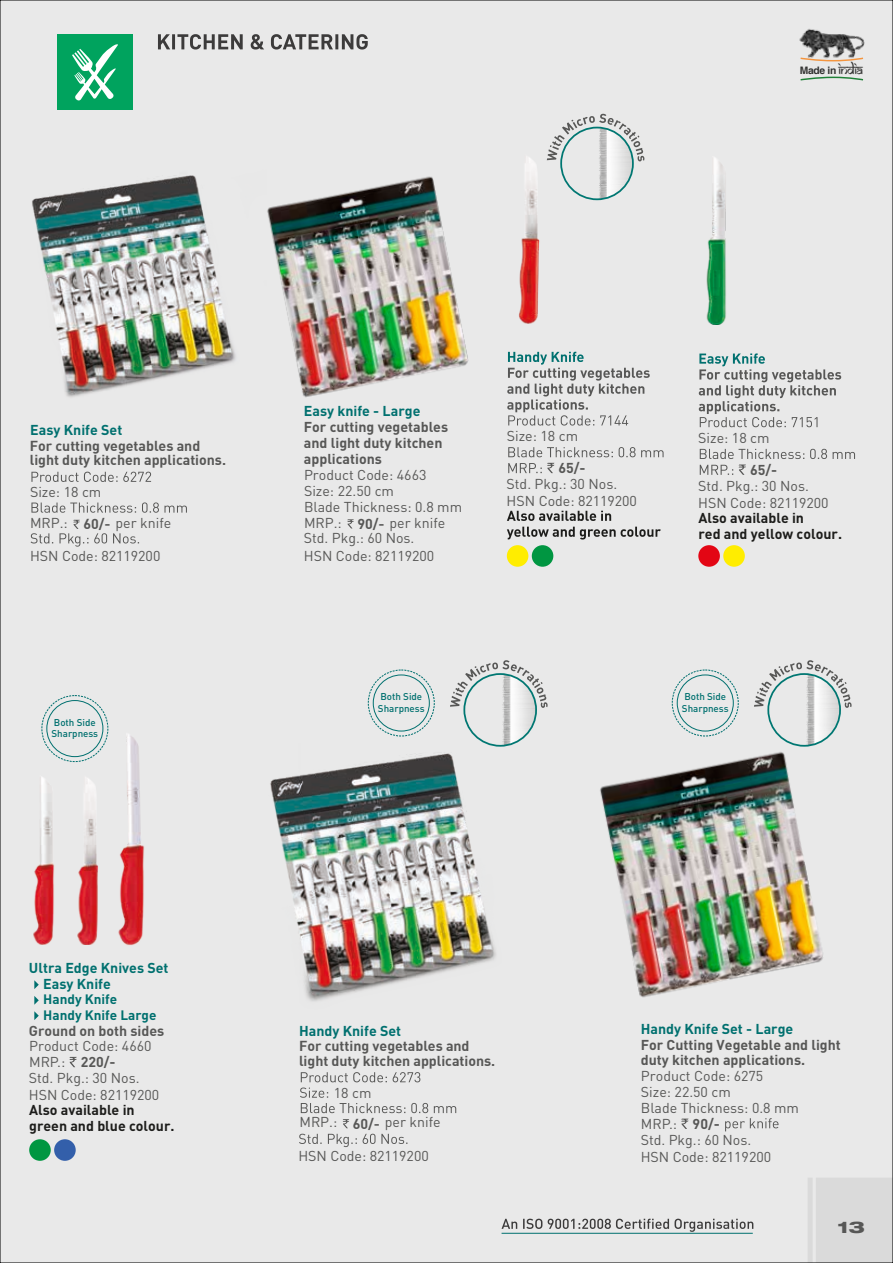
<style>
.page{position:relative;width:893px;height:1263px;background:#e9e9e9}
.page>*{position:absolute;margin:0;border:0;box-sizing:border-box;transform-origin:0 0}
.t1{font:800 expanded 16.2px "Helvetica Neue LT Std";color:#575756;scale:1.15 1}
.t2{font:14.25px/17px "DIN Pro";color:#575756}
.t3{font:14.25px/15.9px "DIN Pro";color:#575756}
.t4{font:700 14.25px/14.2px "DIN";color:#575756}
.t5{font:700 14.25px/15.8px "DIN Pro";color:#575756}
.t6{font:700 14.25px "DIN Pro";color:#00706f}
.t7{font:700 14.25px/15.8px "DIN Pro";color:#1d1d1b}
.t8{font:700 14.1px "DIN Pro";color:#00706f}
.t9{font:14.1px "DIN Pro";color:#575756}
.t10{font:700 13.5px/15.5px "DIN Pro";color:#00706f}
.t11{font:700 10.35px "Helvetica";letter-spacing:-.03em;color:#323231}
.t12{font:500 9.75px/11.7px "DIN Pro";color:#00706f}
.s1{font-family:"Samarkan Normal";font-weight:400;font-size:13.5px}
.s2{font-family:"DIN";font-weight:700}
.s3{font-style:inherit}
.s4{font-weight:700}
</style>
<div class="page">
<div style="left:808px;top:1178px;width:83px;height:83px;background:#dadada"></div>
<img style="left:600px;top:728px;width:223px;height:270px">
<img style="left:32px;top:175px;width:204px;height:222px">
<img style="left:270px;top:726px;width:237px;height:275px">
<img style="left:33px;top:777px;width:21px;height:167px">
<img style="left:118px;top:734px;width:26px;height:211px">
<img style="left:77px;top:777px;width:21px;height:167px">
<img style="left:706px;top:157px;width:20px;height:168px">
<img style="left:518px;top:157px;width:22px;height:166px">
<img style="left:267px;top:176px;width:202px;height:222px">
<svg style="left:507px;top:352px;width:143px;height:74px"></svg>
<svg style="left:508px;top:447px;width:156px;height:26px"></svg>
<svg style="left:699px;top:353px;width:142px;height:74px"></svg>
<svg style="left:700px;top:449px;width:155px;height:26px"></svg>
<svg style="left:507px;top:511px;width:154px;height:28px"></svg>
<div style="left:507px;top:545px;width:21px;height:22px;background:#ffed00;border-radius:50%"></div>
<div style="left:532px;top:545px;width:21px;height:22px;background:#009641;border-radius:50%"></div>
<div style="left:698px;top:545px;width:22px;height:22px;background:#e30614;border-radius:50%"></div>
<div style="left:723px;top:545px;width:22px;height:22px;background:#ffed00;border-radius:50%"></div>
<svg style="left:300px;top:1072px;width:156px;height:41px"></svg>
<svg style="left:31px;top:472px;width:120px;height:10px"></svg>
<svg style="left:31px;top:502px;width:105px;height:11px"></svg>
<svg style="left:142px;top:502px;width:45px;height:11px"></svg>
<svg style="left:343px;top:1119px;width:6px;height:9px"></svg>
<svg style="left:681px;top:1118px;width:7px;height:11px"></svg>
<svg style="left:725px;top:1118px;width:53px;height:13px"></svg>
<svg style="left:299px;top:1134px;width:108px;height:13px"></svg>
<svg style="left:69px;top:1057px;width:8px;height:10px"></svg>
<div style="left:29px;top:1139px;width:22px;height:22px;background:#009641;border-radius:50%"></div>
<div style="left:54px;top:1139px;width:22px;height:22px;background:#335faa;border-radius:50%"></div>
<svg style="left:34px;top:980px;width:5px;height:9px"></svg>
<svg style="left:34px;top:996px;width:5px;height:9px"></svg>
<svg style="left:34px;top:1011px;width:5px;height:9px"></svg>
<img style="left:472px;top:708px;width:64px;height:38px">
<div style="left:463px;top:673px;width:74px;height:74px;border:2px solid #007772;border-radius:50%"></div>
<svg style="left:450px;top:660px;width:98px;height:48px"></svg>
<img style="left:569px;top:162px;width:64px;height:37px">
<div style="left:560px;top:127px;width:74px;height:73px;border:2px solid #007772;border-radius:50%"></div>
<svg style="left:547px;top:114px;width:97px;height:48px"></svg>
<div style="left:368px;top:669px;width:67px;height:67px;border:1px dashed #00706f;border-radius:50%"></div>
<div style="left:373px;top:674px;width:57px;height:57px;border:1px solid #00706f;border-radius:50%"></div>
<img style="left:776px;top:708px;width:64px;height:38px">
<div style="left:767px;top:673px;width:74px;height:74px;border:2px solid #007772;border-radius:50%"></div>
<svg style="left:754px;top:660px;width:98px;height:48px"></svg>
<div style="left:672px;top:669px;width:67px;height:67px;border:1px dashed #00706f;border-radius:50%"></div>
<div style="left:677px;top:674px;width:57px;height:57px;border:1px solid #00706f;border-radius:50%"></div>
<div style="left:41px;top:695px;width:67px;height:67px;border:1px dashed #00706f;border-radius:50%"></div>
<div style="left:46px;top:700px;width:57px;height:57px;border:1px solid #00706f;border-radius:50%"></div>
<svg style="left:31px;top:520px;width:108px;height:27px"></svg>
<svg style="left:347px;top:519px;width:7px;height:9px"></svg>
<svg style="left:158px;top:34px;width:210px;height:16px"></svg>
<div style="left:57px;top:34px;width:76px;height:75px;background:#00a35e"></div>
<svg style="left:72px;top:44px;width:46px;height:57px"></svg>
<svg style="left:502px;top:1219px;width:251px;height:13px"></svg>
<hr style="left:502px;top:1233px;width:251px;height:1px;background:#00706f">
<img style="left:799px;top:29px;width:66px;height:33px">
<svg style="left:800px;top:77px;width:63px;height:4px"></svg>
<svg style="left:800px;top:58px;width:63px;height:3px"></svg>
<p class="t11" style="left:800px;top:62px;width:65px">Made in <span class="s1">India</span></p>
<p class="t6" style="left:30px;top:420px;width:94px">Easy Knife Set</p>
<p class="t4" style="left:30px;top:438px;width:198px">For cutting vegetables and light duty kitchen applications.</p>
<p class="t3" style="left:30px;top:483px;width:73px">Size: 18 cm</p>
<p class="t3" style="left:30px;top:514px;width:39px">MRP.:</p>
<p class="t3" style="left:83px;top:514px;width:89px"><span class="s2">60/-</span> per knife</p>
<p class="t2" style="left:30px;top:545px;width:132px">HSN Code: 82119200</p>
<p class="t12" style="left:52px;top:716px;width:48px">Both Side<br>Sharpness</p>
<p class="t6" style="left:304px;top:402px;width:118px">Easy knife - Large</p>
<p class="t5" style="left:304px;top:419px;width:146px">For cutting vegetables and light duty kitchen applications</p>
<p class="t3" style="left:304px;top:466px;width:160px">Product Code: 4663<br>Size: 22.50 cm<br>Blade Thickness: 0.8 mm</p>
<p class="t2" style="left:304px;top:528px;width:132px">Std. Pkg.: 60 Nos.<br>HSN Code: 82119200</p>
<p class="t3" style="left:304px;top:514px;width:39px">MRP.:</p>
<p class="t3" style="left:357px;top:514px;width:89px"><span class="s2">90/-</span> per knife</p>
<p class="t3" style="left:507px;top:428px;width:73px">Size: 18 cm</p>
<p class="t3" style="left:698px;top:429px;width:73px">Size: 18 cm</p>
<p class="t5" style="left:558px;top:459px;width:29px">65/-</p>
<p class="t5" style="left:750px;top:461px;width:29px">65/-</p>
<p class="t2" style="left:507px;top:474px;width:132px">Std. Pkg.: 30 Nos.<br>HSN Code: 82119200</p>
<p class="t2" style="left:698px;top:476px;width:132px">Std. Pkg.: 30 Nos.<br>HSN Code: 82119200</p>
<p class="t7" style="left:698px;top:509px;width:145px">Also available in<br>red and yellow colour.</p>
<p class="t12" style="left:378px;top:690px;width:48px">Both Side<br>Sharpness</p>
<p class="t12" style="left:682px;top:690px;width:48px">Both Side<br>Sharpness</p>
<p class="t6" style="left:29px;top:958px;width:141px">Ultra Edge Knives Set</p>
<p class="t8" style="left:43px;top:974px;width:69px">Easy Knife</p>
<p class="t10" style="left:43px;top:991px;width:115px">Handy Knife<br>Handy Knife Large</p>
<p class="t4" style="left:29px;top:1023px;width:137px">Ground on both sides</p>
<p class="t6" style="left:299px;top:1021px;width:104px">Handy Knife Set</p>
<p class="t2" style="left:29px;top:1036px;width:132px;line-height:16.4px"><span class="s3">Product Code: 4660<br>MRP.:</span> <span class="s4">220/-<br></span>Std. Pkg.: 30 Nos.<br>HSN Code: 82119200</p>
<p class="t7" style="left:29px;top:1101px;width:147px">Also available in green and blue colour.</p>
<p class="t4" style="left:299px;top:1038px;width:198px">For cutting vegetables and light duty kitchen applications.</p>
<p class="t9" style="left:334px;top:1081px;width:39px">18 cm</p>
<p class="t3" style="left:299px;top:1114px;width:39px">MRP.:</p>
<p class="t3" style="left:353px;top:1114px;width:89px"><span class="s2">60/-</span> per knife</p>
<p class="t2" style="left:298px;top:1146px;width:132px">HSN Code: 82119200</p>
<p class="t6" style="left:641px;top:1019px;width:154px">Handy Knife Set - Large</p>
<p class="t5" style="left:641px;top:1036px;width:202px">For Cutting Vegetable and light duty kitchen applications.</p>
<p class="t3" style="left:641px;top:1067px;width:160px">Product Code: 6275<br>Size: 22.50 cm<br>Blade Thickness: 0.8 mm<br>MRP.:</p>
<p class="t5" style="left:693px;top:1115px;width:29px">90/-</p>
<p class="t2" style="left:641px;top:1130px;width:132px">Std. Pkg.: 60 Nos.<br>HSN Code: 82119200</p>
<p class="t1" style="left:838px;top:1217px;width:25px">13</p>
</div>
